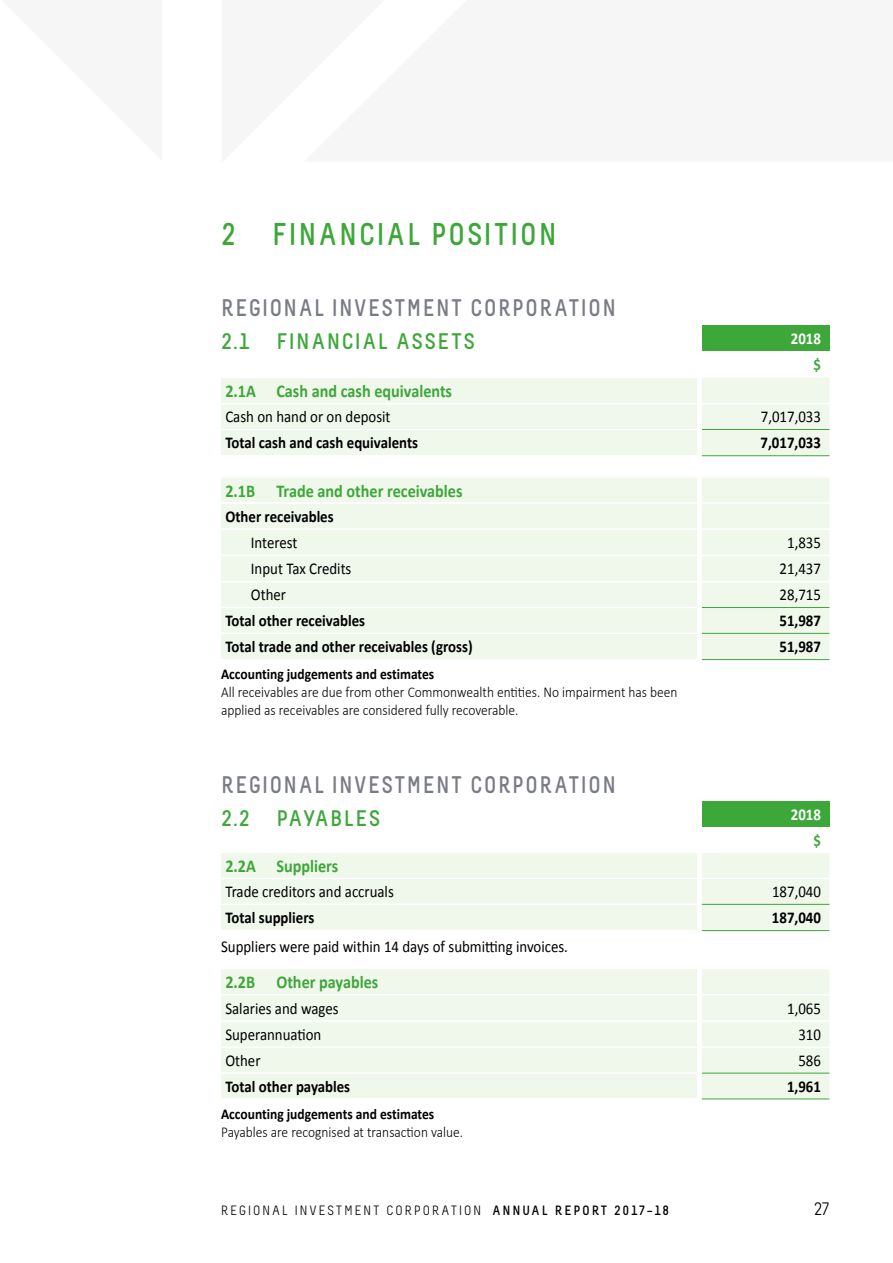
<style>
.page{position:relative;width:893px;height:1263px;background:#fff}
.page>*{position:absolute;margin:0;border:0;box-sizing:border-box;transform-origin:0 0}
.t1{font:700 31.5px "Melbourne";letter-spacing:.07em;color:#3ea73a;scale:.95 1}
.Heading_4_not_for_TO{font:700 24px "Melbourne";letter-spacing:.07em;color:#797c84;scale:.94 1}
.Heading_5__financial{font:700 22.5px "Melbourne";letter-spacing:.07em;color:#3ea73a}
.Heading_6__financial{font:700 18px "Calibri";color:#3ea73a;scale:.9 1}
.t2{font:18px "Melbourne";color:#000}
.Financial_body_table{font:16.5px "Calibri";color:#000;scale:.9 1}
.Financial_body_table-2{font:700 16.5px "Calibri";color:#000;scale:.9 1}
.Financial_table_righ{font:16.5px "Calibri";color:#000;scale:.9 1}
.Financial_table_righ-2{font:700 16.5px "Calibri";color:#000;scale:.9 1}
.Financial_table_head{font:700 16.5px "Calibri";color:#fff;scale:.9 1}
.Financial_table_head-2{font:700 16.5px "Calibri";color:#3ea73a;scale:.9 1}
.Financials_light{font:300 15px/18px "Calibri";color:#000;scale:.9 1}
.t3{font:13.5px "Melbourne";letter-spacing:.15em;color:#000}
.s1{font-weight:700}
</style>
<div class="page">
<div style="left:702px;top:325px;width:127px;height:26px;background:#3ea73a"></div>
<svg style="left:221px;top:377px;width:608px;height:282px;fill:#f0f8ec"></svg>
<hr style="left:702px;top:429px;width:127px;height:1px;background:#3ea73a">
<hr style="left:702px;top:403px;width:127px;height:1px;background:#fff">
<hr style="left:702px;top:633px;width:127px;height:1px;background:#3ea73a">
<hr style="left:221px;top:377px;width:476px;height:1px;background:#fff">
<hr style="left:221px;top:403px;width:476px;height:1px;background:#fff">
<hr style="left:221px;top:429px;width:476px;height:1px;background:#fff">
<hr style="left:221px;top:455px;width:476px;height:1px;background:#fff">
<hr style="left:702px;top:476px;width:127px;height:1px;background:#fff">
<hr style="left:221px;top:476px;width:476px;height:1px;background:#fff">
<hr style="left:221px;top:502px;width:476px;height:2px;background:#fff">
<hr style="left:221px;top:528px;width:476px;height:2px;background:#fff">
<hr style="left:221px;top:555px;width:476px;height:1px;background:#fff">
<hr style="left:221px;top:581px;width:476px;height:1px;background:#fff">
<hr style="left:221px;top:607px;width:476px;height:1px;background:#fff">
<hr style="left:221px;top:633px;width:476px;height:1px;background:#fff">
<svg style="left:697px;top:377px;width:5px;height:283px"></svg>
<hr style="left:702px;top:455px;width:127px;height:1px;background:#3ea73a">
<hr style="left:702px;top:659px;width:127px;height:1px;background:#3ea73a">
<hr style="left:702px;top:607px;width:127px;height:1px;background:#3ea73a">
<hr style="left:702px;top:502px;width:127px;height:2px;background:#fff">
<hr style="left:702px;top:528px;width:127px;height:2px;background:#fff">
<hr style="left:702px;top:555px;width:127px;height:1px;background:#fff">
<hr style="left:702px;top:581px;width:127px;height:1px;background:#fff">
<div style="left:702px;top:801px;width:127px;height:26px;background:#3ea73a"></div>
<svg style="left:221px;top:853px;width:608px;height:245px;fill:#f0f8ec"></svg>
<hr style="left:702px;top:904px;width:127px;height:1px;background:#3ea73a">
<hr style="left:702px;top:878px;width:127px;height:1px;background:#fff">
<hr style="left:702px;top:1073px;width:127px;height:1px;background:#3ea73a">
<hr style="left:702px;top:1098px;width:127px;height:1px;background:#3ea73a">
<hr style="left:221px;top:878px;width:476px;height:1px;background:#fff">
<hr style="left:221px;top:903px;width:476px;height:2px;background:#fff">
<hr style="left:221px;top:930px;width:476px;height:1px;background:#fff">
<svg style="left:697px;top:853px;width:5px;height:246px"></svg>
<hr style="left:702px;top:968px;width:127px;height:1px;background:#fff">
<hr style="left:221px;top:968px;width:476px;height:1px;background:#fff">
<hr style="left:221px;top:994px;width:476px;height:1px;background:#fff">
<hr style="left:221px;top:1020px;width:476px;height:2px;background:#fff">
<hr style="left:221px;top:1046px;width:476px;height:2px;background:#fff">
<hr style="left:221px;top:1072px;width:476px;height:2px;background:#fff">
<hr style="left:702px;top:930px;width:127px;height:1px;background:#3ea73a">
<hr style="left:702px;top:994px;width:127px;height:1px;background:#fff">
<hr style="left:702px;top:1020px;width:127px;height:2px;background:#fff">
<hr style="left:702px;top:1046px;width:127px;height:2px;background:#fff">
<p class="t1" style="left:221px;top:215px;width:354px">2 FINANCIAL POSITION</p>
<p class="Heading_4_not_for_TO" style="left:221px;top:293px;width:421px">REGIONAL INVESTMENT CORPORATION</p>
<p class="Heading_5__financial" style="left:221px;top:327px;width:255px">2.1 FINANCIAL ASSETS</p>
<p class="Financial_table_head" style="left:791px;top:328px;width:35px">2018</p>
<p class="Financial_table_head-2" style="left:813px;top:354px;width:10px">$</p>
<p class="Heading_6__financial" style="left:225px;top:380px;width:253px">2.1A Cash and cash equivalents</p>
<p class="Financial_body_table" style="left:225px;top:406px;width:185px">Cash on hand or on deposit</p>
<p class="Financial_table_righ" style="left:761px;top:406px;width:68px">7,017,033</p>
<p class="Financial_body_table-2" style="left:225px;top:432px;width:216px">Total cash and cash equivalents</p>
<p class="Financial_table_righ-2" style="left:761px;top:432px;width:69px">7,017,033</p>
<p class="Heading_6__financial" style="left:225px;top:479px;width:265px">2.1B Trade and other receivables</p>
<p class="Financial_body_table-2" style="left:225px;top:506px;width:122px">Other receivables</p>
<p class="Financial_body_table" style="left:251px;top:532px;width:53px">Interest</p>
<p class="Financial_table_righ" style="left:787px;top:532px;width:39px">1,835</p>
<p class="Financial_body_table" style="left:251px;top:558px;width:113px">Input Tax Credits</p>
<p class="Financial_table_righ" style="left:780px;top:558px;width:47px">21,437</p>
<p class="Financial_body_table" style="left:251px;top:584px;width:41px">Other</p>
<p class="Financial_table_righ" style="left:780px;top:584px;width:47px">28,715</p>
<p class="Financial_body_table-2" style="left:225px;top:610px;width:157px">Total other receivables</p>
<p class="Financial_table_righ-2" style="left:779px;top:610px;width:48px">51,987</p>
<p class="Financial_body_table-2" style="left:225px;top:636px;width:276px">Total trade and other receivables (gross)</p>
<p class="Financial_table_righ-2" style="left:779px;top:636px;width:48px">51,987</p>
<p class="Financials_light" style="left:221px;top:665px;width:509px"><span class="s1">Accounting judgements and estimates<br></span>All receivables are due from other Commonwealth entities. No impairment has been applied as receivables are considered fully recoverable.</p>
<p class="Heading_4_not_for_TO" style="left:221px;top:770px;width:421px">REGIONAL INVESTMENT CORPORATION</p>
<p class="Heading_5__financial" style="left:221px;top:805px;width:160px">2.2 PAYABLES</p>
<p class="Financial_table_head" style="left:791px;top:804px;width:35px">2018</p>
<p class="Financial_table_head-2" style="left:813px;top:829px;width:10px">$</p>
<p class="Heading_6__financial" style="left:225px;top:855px;width:127px">2.2A Suppliers</p>
<p class="Financial_body_table" style="left:225px;top:881px;width:189px">Trade creditors and accruals</p>
<p class="Financial_table_righ" style="left:772px;top:881px;width:56px">187,040</p>
<p class="Financial_body_table-2" style="left:225px;top:907px;width:100px">Total suppliers</p>
<p class="Financial_table_righ-2" style="left:772px;top:907px;width:56px">187,040</p>
<p class="Financial_body_table" style="left:221px;top:935px;width:387px">Suppliers were paid within 14 days of submitting invoices.</p>
<p class="Heading_6__financial" style="left:225px;top:971px;width:171px">2.2B Other payables</p>
<p class="Financial_body_table" style="left:225px;top:997px;width:127px">Salaries and wages</p>
<p class="Financial_table_righ" style="left:787px;top:997px;width:39px">1,065</p>
<p class="Financial_body_table" style="left:225px;top:1024px;width:108px">Superannuation</p>
<p class="Financial_table_righ" style="left:798px;top:1024px;width:27px">310</p>
<p class="Financial_body_table" style="left:225px;top:1050px;width:41px">Other</p>
<p class="Financial_table_righ" style="left:798px;top:1050px;width:27px">586</p>
<p class="Financial_body_table-2" style="left:225px;top:1076px;width:140px">Total other payables</p>
<p class="Financial_table_righ-2" style="left:787px;top:1076px;width:39px">1,961</p>
<p class="Financials_light" style="left:221px;top:1104px;width:270px"><span class="s1">Accounting judgements and estimates<br></span>Payables are recognised at transaction value.</p>
<p class="t3" style="left:221px;top:1203px;width:449px">REGIONAL INVESTMENT CORPORATION <span class="s1">ANNUAL REPORT 2017–18</span></p>
<p class="t2" style="left:814px;top:1199px;width:17px">27</p>
</div>
